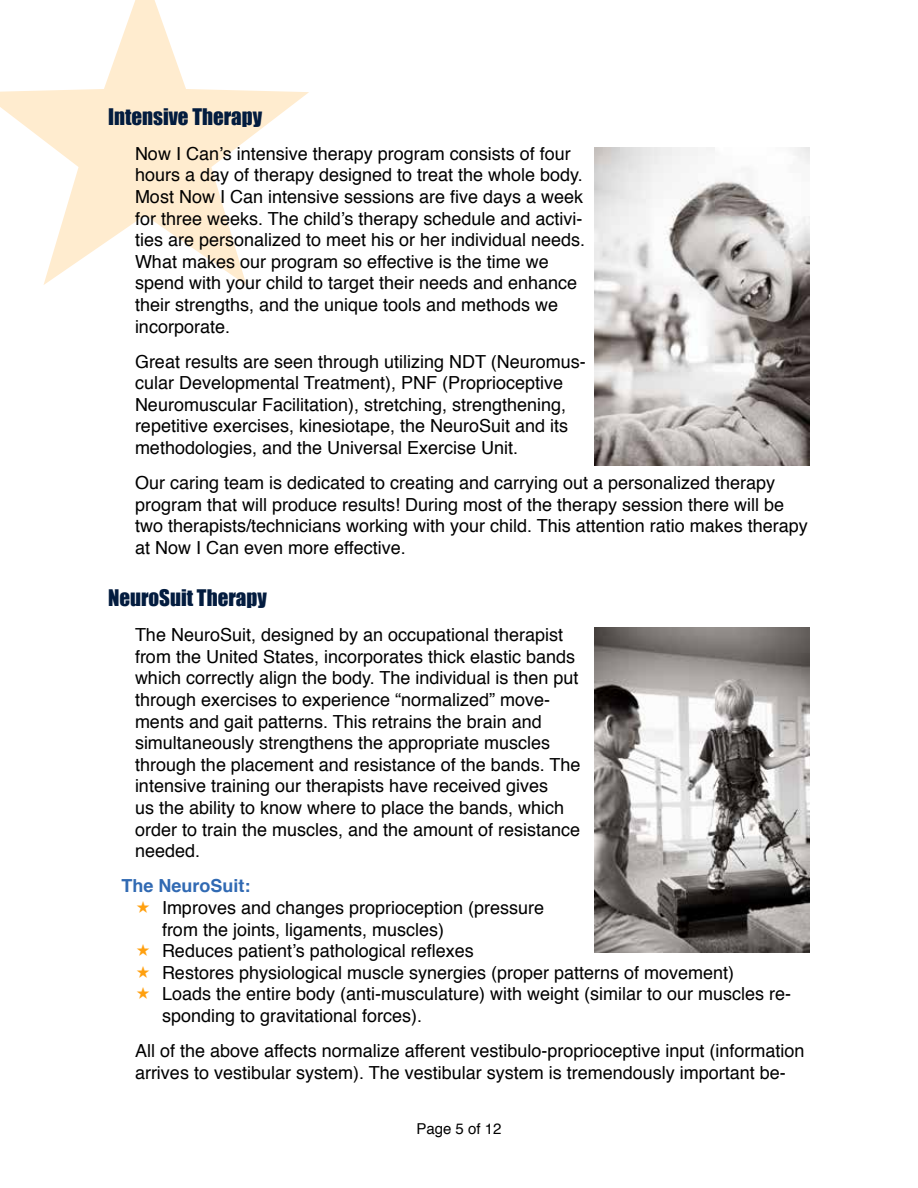
<style>
.page{position:relative;width:918px;height:1188px;background:#fff}
.page>*{position:absolute;margin:0;border:0;box-sizing:border-box;transform-origin:0 0}
.t1{font:21px "Impact";color:#031c3f}
.t2{font:18px/21.6px "Helvetica";color:#000}
.t3{font:700 18px "Helvetica";color:#316ab3}
.t4{font:15px "Helvetica";color:#000}
</style>
<div class="page">
<svg style="left:0;top:0;width:309px;height:285px"></svg>
<img style="left:594px;top:147px;width:216px;height:318px">
<img style="left:594px;top:627px;width:216px;height:325px">
<p class="t1" style="left:108px;top:100px;width:156px">Intensive Therapy</p>
<p class="t2" style="left:135px;top:143px;width:452px">Now I Can’s intensive therapy program consists of four hours a day of therapy designed to treat the whole body.<br>Most Now I Can intensive sessions are five days a week for three weeks. The child’s therapy schedule and activi&shy;ties are personalized to meet his or her individual needs.<br>What makes our program so effective is the time we spend with your child to target their needs and enhance their strengths, and the unique tools and methods we incorporate.</p>
<p class="t2" style="left:135px;top:351px;width:452px">Great results are seen through utilizing NDT (Neuromus&shy;cular Developmental Treatment), PNF (Proprioceptive Neuromuscular Facilitation), stretching, strengthening, repetitive exercises, kinesiotape, the NeuroSuit and its methodologies, and the Universal Exercise Unit.</p>
<p class="t2" style="left:135px;top:473px;width:674px">Our caring team is dedicated to creating and carrying out a personalized therapy program that will produce results! During most of the therapy session there will be two therapists/technicians working with your child. This attention ratio makes therapy at Now I Can even more effective.</p>
<p class="t1" style="left:108px;top:582px;width:160px">NeuroSuit Therapy</p>
<p class="t2" style="left:135px;top:625px;width:447px">The NeuroSuit, designed by an occupational therapist from the United States, incorporates thick elastic bands which correctly align the body. The individual is then put through exercises to experience “normalized” move&shy;ments and gait patterns. This retrains the brain and simultaneously strengthens the appropriate muscles through the placement and resistance of the bands. The intensive training our therapists have received gives<br>us the ability to know where to place the bands, which order to train the muscles, and the amount of resistance needed.</p>
<p class="t3" style="left:122px;top:871px;width:131px">The NeuroSuit:</p>
<p class="t2" style="left:162px;top:897px;width:631px">Improves and changes proprioception (pressure<br>from the joints, ligaments, muscles)<br>Reduces patient’s pathological reflexes<br>Restores physiological muscle synergies (proper patterns of movement)<br>Loads the entire body (anti-musculature) with weight (similar to our muscles re&shy;sponding to gravitational forces).</p>
<p class="t2" style="left:135px;top:1040px;width:671px">All of the above affects normalize afferent vestibulo-proprioceptive input (information arrives to vestibular system). The vestibular system is tremendously important be-</p>
<p class="t4" style="left:416px;top:1117px;width:87px">Page 5 of 12</p>
</div>
